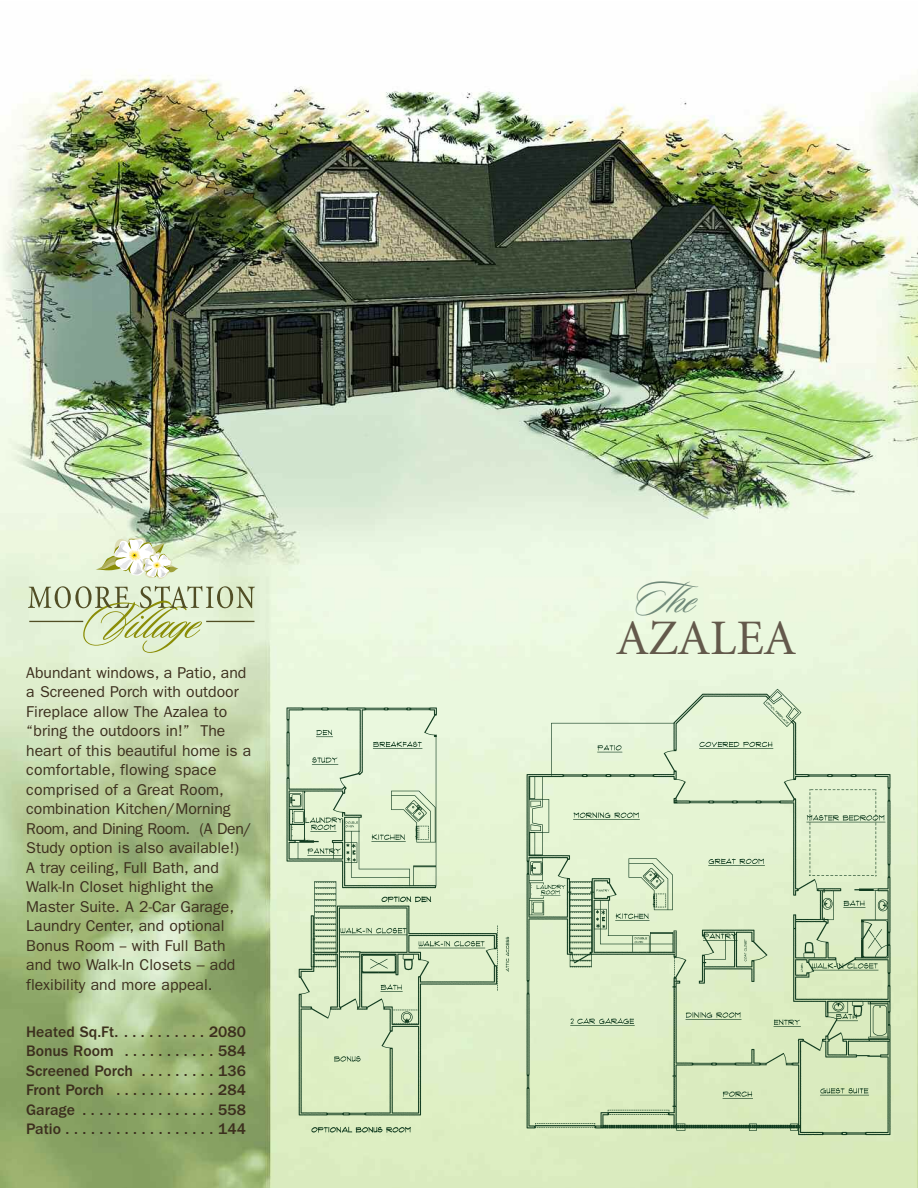
<style>
.page{position:relative;width:918px;height:1188px;background:#fff}
.page>*{position:absolute;margin:0;border:0;box-sizing:border-box;transform-origin:0 0}
.t1{font:49.8px "Minion";color:#63594b}
.t2{font:46.5px "Sloop Script One";color:#6f8979}
.t3{font:15.75px/19.5px "Franklin Gothic";color:#3c2f1e}
.t4{font:500 15.75px/19.5px "Franklin Gothic";color:#3c2f1e;text-align:justify}
</style>
<div class="page">
<img style="left:1px;top:75px;width:917px;height:1113px">
<img style="left:272px;top:683px;width:639px;height:470px">
<svg style="left:28px;top:586px;width:227px;height:67px;background:#d0dcb8"></svg>
<svg style="left:96px;top:535px;width:82px;height:44px"></svg>
<p class="t3" style="left:26px;top:664px;width:227px">Abundant windows, a Patio, and a Screened Porch with outdoor<br>Fireplace allow The Azalea to “bring the outdoors in!” The heart of this beautiful home is a comfortable, flowing space comprised of a Great Room, combination Kitchen/Morning<br>Room, and Dining Room. (A Den/<br>Study option is also available!)<br>A tray ceiling, Full Bath, and<br>Walk-In Closet highlight the<br>Master Suite. A 2-Car Garage,<br>Laundry Center, and optional<br>Bonus Room -- with Full Bath and two Walk-In Closets – add flexibility and more appeal.</p>
<p class="t4" style="left:26px;top:1023px;width:221px">Heated Sq.Ft. . . . . . . . . . . 2080<br>Bonus Room . . . . . . . . . . . 584<br>Screened Porch . . . . . . . . . 136<br>Front Porch . . . . . . . . . . . . 284<br>Garage . . . . . . . . . . . . . . . . 558<br>Patio . . . . . . . . . . . . . . . . . . 144</p>
<h2 class="t2" style="left:634px;top:574px;width:66px">Th e</h2>
<h1 class="t1" style="left:616px;top:619px;width:181px">AZALEA</h1>
</div>
